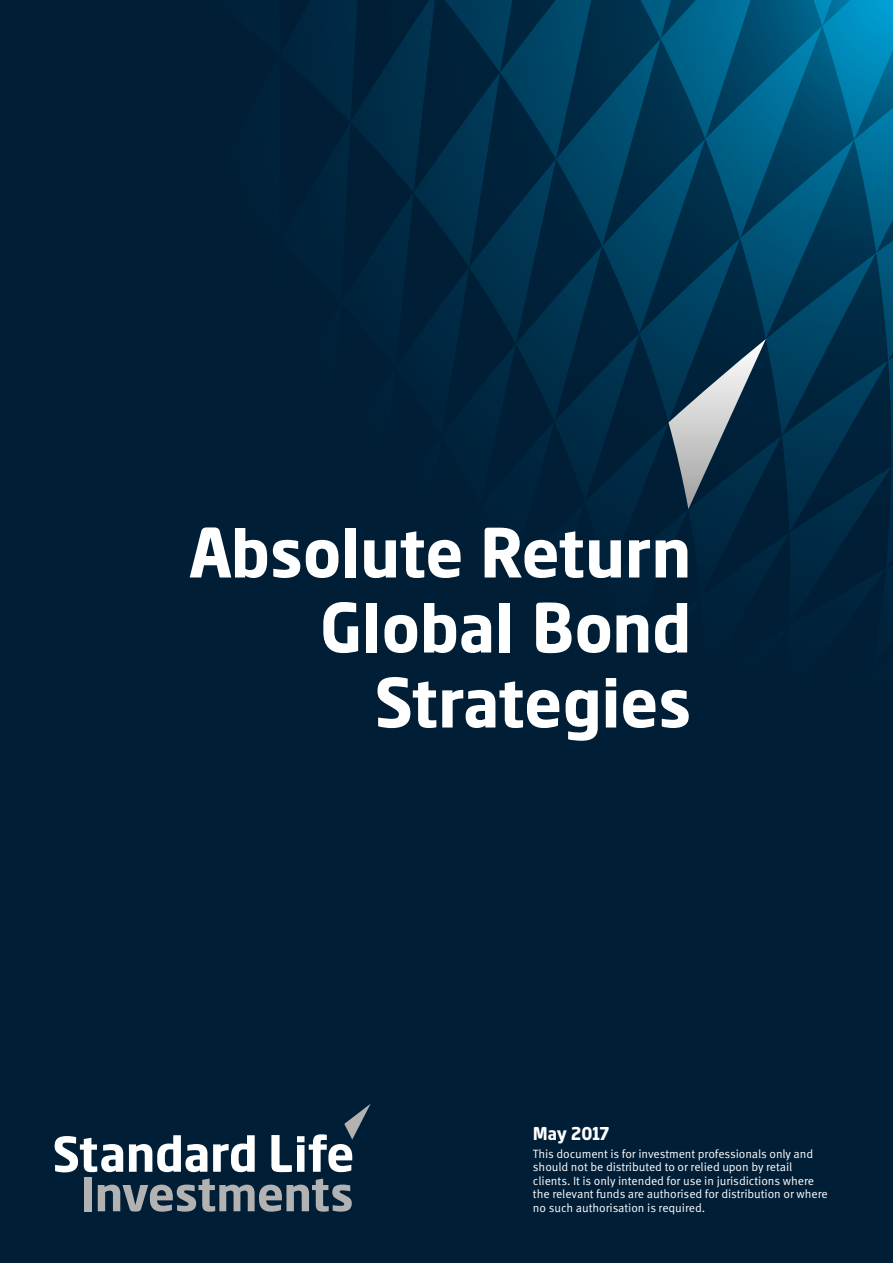
<style>
.page{position:relative;width:893px;height:1263px;background:#001e36}
.page>*{position:absolute;margin:0;border:0;box-sizing:border-box;transform-origin:0 0}
.t1{font:700 69px/75px "Standard Life";color:#fff;text-align:right}
.t2{font:700 18px "Standard Life";color:#fff}
.t3{font:12px/13.5px "Meta Standard Life Pro TF Norm";letter-spacing:-.005em;color:#fff}
</style>
<div class="page">
<svg style="left:314px;top:0;width:579px;height:580px"></svg>
<svg style="left:55px;top:1136px;width:68px;height:36px"></svg>
<svg style="left:129px;top:1135px;width:78px;height:37px"></svg>
<svg style="left:213px;top:1135px;width:42px;height:37px"></svg>
<svg style="left:271px;top:1104px;width:100px;height:68px"></svg>
<div style="left:84px;top:1177px;width:8px;height:34px;background:#b3b2b2"></div>
<svg style="left:98px;top:1178px;width:254px;height:34px"></svg>
<h1 class="t1" style="left:189px;top:514px;width:504px">Absolute Return<br>Global Bond<br>Strategies</h1>
<h2 class="t2" style="left:533px;top:1122px;width:78px">May 2017</h2>
<p class="t3" style="left:533px;top:1146px;width:296px">This document is for investment professionals only and should not be distributed to or relied upon by retail clients. It is only intended for use in jurisdictions where the relevant funds are authorised for distribution or where no such authorisation is required.</p>
</div>
